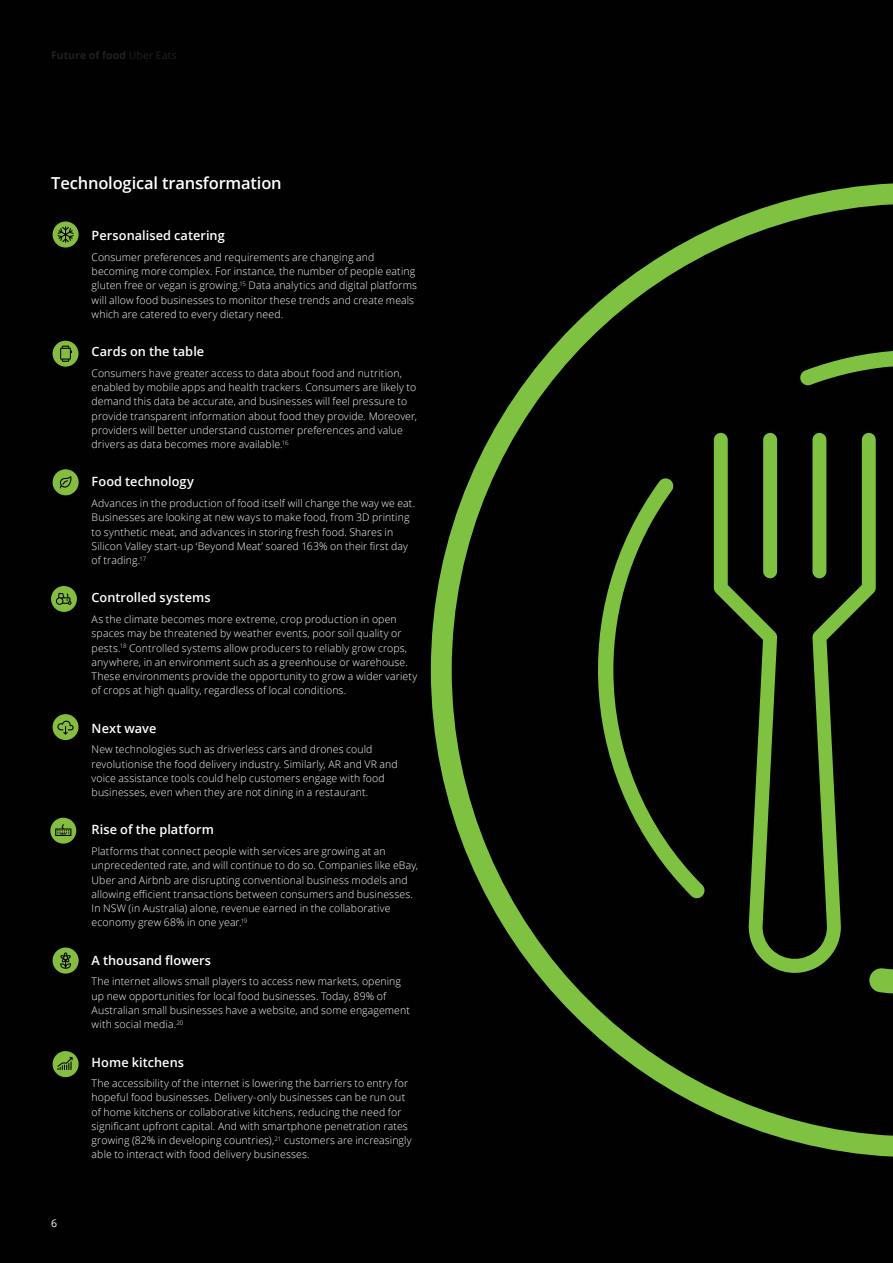
<style>
.page{position:relative;width:893px;height:1263px;background:#010101}
.page>*{position:absolute;margin:0;border:0;box-sizing:border-box;transform-origin:0 0}
.t1{font:600 16.5px "Open Sans";letter-spacing:-.01em;color:#fff}
.t2{font:600 12.75px "Open Sans";letter-spacing:.005em;color:#fff}
.t3{font:300 10.5px/14.2px "Open Sans";letter-spacing:.01em;color:#fff}
.t4{font:700 10.5px "Open Sans";letter-spacing:.01em;color:#231f20}
.t5{font:10.5px "Open Sans";color:#fff}
.s1{font-weight:400}
</style>
<div class="page">
<svg style="left:430px;top:183px;width:463px;height:974px"></svg>
<svg style="left:854px;top:953px;width:39px;height:56px"></svg>
<svg style="left:771px;top:329px;width:122px;height:83px"></svg>
<svg style="left:533px;top:443px;width:207px;height:490px"></svg>
<svg style="left:53px;top:1051px;width:26px;height:26px"></svg>
<svg style="left:51px;top:586px;width:26px;height:25px"></svg>
<svg style="left:50px;top:818px;width:26px;height:26px"></svg>
<svg style="left:53px;top:714px;width:26px;height:26px"></svg>
<svg style="left:53px;top:341px;width:26px;height:26px"></svg>
<svg style="left:53px;top:221px;width:26px;height:27px"></svg>
<svg style="left:53px;top:469px;width:26px;height:26px"></svg>
<svg style="left:53px;top:947px;width:26px;height:26px"></svg>
<p class="t4" style="left:51px;top:48px;width:127px">Future of food <span class="s1">Uber Eats</span></p>
<h1 class="t1" style="left:51px;top:172px;width:232px">Technological transformation</h1>
<p class="t2" style="left:92px;top:227px;width:135px">Personalised catering</p>
<p class="t3" style="left:92px;top:250px;width:327px">Consumer preferences and requirements are changing and becoming more complex. For instance, the number of people eating gluten free or vegan is growing.<sup>15</sup> Data analytics and digital platforms will allow food businesses to monitor these trends and create meals which are catered to every dietary need.</p>
<p class="t2" style="left:92px;top:343px;width:114px">Cards on the table</p>
<p class="t3" style="left:92px;top:366px;width:327px">Consumers have greater access to data about food and nutrition, enabled by mobile apps and health trackers. Consumers are likely to demand this data be accurate, and businesses will feel pressure to provide transparent information about food they provide. Moreover, providers will better understand customer preferences and value drivers as data becomes more available.<sup>16</sup></p>
<p class="t2" style="left:92px;top:473px;width:104px">Food technology</p>
<p class="t3" style="left:92px;top:496px;width:325px">Advances in the production of food itself will change the way we eat.<br>Businesses are looking at new ways to make food, from 3D printing to synthetic meat, and advances in storing fresh food. Shares in Silicon Valley start-up ‘Beyond Meat’ soared 163% on their first day of trading.<sup>17</sup></p>
<p class="t2" style="left:92px;top:589px;width:120px">Controlled systems</p>
<p class="t3" style="left:92px;top:612px;width:327px">As the climate becomes more extreme, crop production in open spaces may be threatened by weather events, poor soil quality or pests.<sup>18</sup> Controlled systems allow producers to reliably grow crops, anywhere, in an environment such as a greenhouse or warehouse.<br>These environments provide the opportunity to grow a wider variety of crops at high quality, regardless of local conditions.</p>
<p class="t2" style="left:92px;top:719px;width:66px">Next wave</p>
<p class="t3" style="left:92px;top:742px;width:308px">New technologies such as driverless cars and drones could revolutionise the food delivery industry. Similarly, AR and VR and voice assistance tools could help customers engage with food businesses, even when they are not dining in a restaurant.</p>
<p class="t2" style="left:92px;top:821px;width:124px">Rise of the platform</p>
<p class="t3" style="left:92px;top:844px;width:328px">Platforms that connect people with services are growing at an unprecedented rate, and will continue to do so. Companies like eBay, Uber and Airbnb are disrupting conventional business models and allowing efficient transactions between consumers and businesses.<br>In NSW (in Australia) alone, revenue earned in the collaborative economy grew 68% in one year.<sup>19</sup></p>
<p class="t2" style="left:92px;top:951px;width:121px">A thousand flowers</p>
<p class="t3" style="left:92px;top:974px;width:320px">The internet allows small players to access new markets, opening up new opportunities for local food businesses. Today, 89% of Australian small businesses have a website, and some engagement with social media.<sup>20</sup></p>
<p class="t2" style="left:92px;top:1053px;width:94px">Home kitchens</p>
<p class="t3" style="left:92px;top:1076px;width:322px">The accessibility of the internet is lowering the barriers to entry for hopeful food businesses. Delivery-only businesses can be run out of home kitchens or collaborative kitchens, reducing the need for significant upfront capital. And with smartphone penetration rates growing (82% in developing countries),<sup>21</sup> customers are increasingly able to interact with food delivery businesses.</p>
<p class="t5" style="left:51px;top:1216px;width:8px">6</p>
</div>
